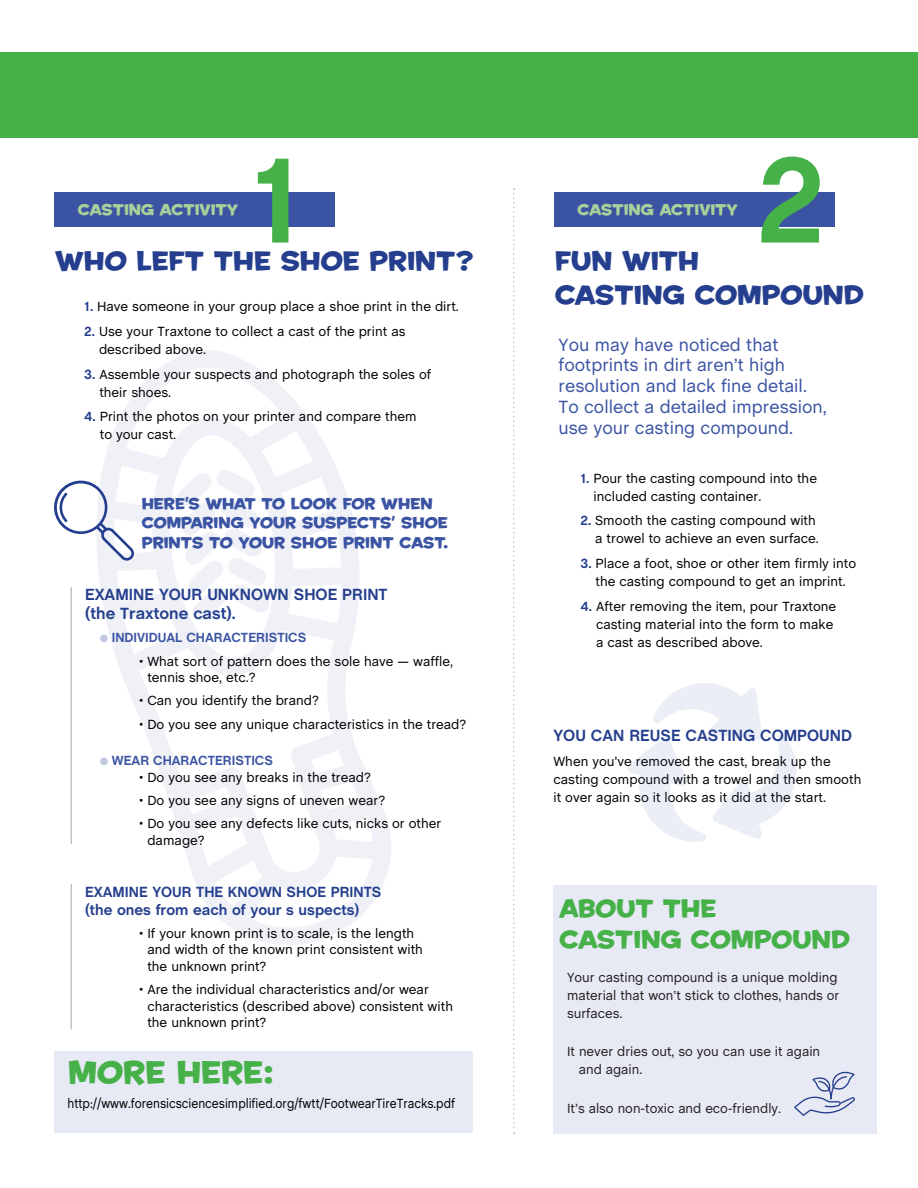
<style>
.page{position:relative;width:918px;height:1188px;background:#fff}
.page>*{position:absolute;margin:0;border:0;box-sizing:border-box;transform-origin:0 0}
.t1{font:700 123.3px "Chalet";color:#46b148}
.t2{font:30px "House A Rama Kingpin";color:#46b148}
.t3{font:25.5px/34.2px "House A Rama Kingpin";color:#253f8e}
.t4{font:24px/31.2px "House A Rama Kingpin";color:#46b148}
.t5{font:18px/20.9px "Chalet";color:#3a53a3}
.t6{font:700 16.5px/19.5px "Chalet";color:#253f8e}
.t7{font:15px/19.5px "House A Rama Kingpin";color:#3a53a3}
.t8{font:700 15px/18px "Chalet";color:#253f8e}
.t9{font:15px "House A Rama Kingpin";color:#a6d19a}
.t10{font:13.5px/18px "Chalet";color:#000}
.t11{font:13.5px/18px "Chalet";color:#231f20}
.t12{font:13.5px "Chalet";color:#000;scale:.9 1}
.t13{font:700 13.5px "Chalet";color:#3a53a3}
.s1{font-weight:700;color:#253f8e}
</style>
<div class="page">
<div style="left:54px;top:192px;width:281px;height:34px;background:#3a53a3"></div>
<div style="left:554px;top:192px;width:281px;height:34px;background:#3a53a3"></div>
<div style="left:0;top:52px;width:918px;height:86px;background:#46b148"></div>
<svg style="left:98px;top:350px;width:293px;height:595px"></svg>
<svg style="left:176px;top:469px;width:95px;height:152px"></svg>
<div style="left:100px;top:635px;width:8px;height:7px;background:#c1c9e2;border-radius:50%"></div>
<div style="left:100px;top:758px;width:8px;height:7px;background:#c1c9e2;border-radius:50%"></div>
<svg style="left:54px;top:477px;width:80px;height:84px"></svg>
<hr style="left:71px;top:587px;width:1px;height:257px;background:#231f20">
<hr style="left:71px;top:884px;width:1px;height:145px;background:#231f20">
<div style="left:54px;top:1052px;width:418px;height:81px;background:#e7eaf4"></div>
<div style="left:554px;top:886px;width:324px;height:248px;background:#e7eaf4"></div>
<svg style="left:513px;top:188px;width:2px;height:946px"></svg>
<svg style="left:627px;top:683px;width:169px;height:159px"></svg>
<svg style="left:794px;top:1071px;width:61px;height:45px"></svg>
<p class="t1" style="left:250px;top:127px;width:54px">1</p>
<p class="t1" style="left:756px;top:127px;width:71px">2</p>
<p class="t9" style="left:78px;top:199px;width:162px">CASTING ACTIVITY</p>
<p class="t9" style="left:578px;top:199px;width:162px">CASTING ACTIVITY</p>
<p class="t3" style="left:55px;top:243px;width:420px">WHO LEFT THE SHOE PRINT?</p>
<p class="t3" style="left:555px;top:243px;width:310px">FUN WITH<br>CASTING COMPOUND</p>
<p class="t5" style="left:559px;top:334px;width:270px">You may have noticed that footprints in dirt aren’t high resolution and lack fine detail.<br>To collect a detailed impression, use your casting compound.</p>
<p class="t10" style="left:84px;top:297px;width:376px"><span class="s1">1.</span> Have someone in your group place a shoe print in the dirt.</p>
<p class="t10" style="left:99px;top:322px;width:308px;text-indent:-15px"><span class="s1">2.</span> Use your Traxtone to collect a cast of the print as described above.</p>
<p class="t10" style="left:99px;top:365px;width:333px;text-indent:-15px"><span class="s1">3.</span> Assemble your suspects and photograph the soles of their shoes.</p>
<p class="t10" style="left:100px;top:408px;width:319px;text-indent:-16px"><span class="s1">4.</span> Print the photos on your printer and compare them to your cast.</p>
<p class="t7" style="left:142px;top:494px;width:308px">HERE’S WHAT TO LOOK FOR WHEN<br>COMPARING YOUR SUSPECTS’ SHOE<br>PRINTS TO YOUR SHOE PRINT CAST.</p>
<p class="t6" style="left:85px;top:585px;width:304px">EXAMINE YOUR UNKNOWN SHOE PRINT (the Traxtone cast).</p>
<p class="t13" style="left:112px;top:630px;width:196px">INDIVIDUAL CHARACTERISTICS</p>
<p class="t10" style="left:147px;top:653px;width:307px;line-height:16.5px;text-indent:-8px">• What sort of pattern does the sole have — waffle, tennis shoe, etc.?</p>
<p class="t10" style="left:139px;top:692px;width:181px">• Can you identify the brand?</p>
<p class="t10" style="left:139px;top:715px;width:329px">• Do you see any unique characteristics in the tread?</p>
<p class="t13" style="left:112px;top:753px;width:163px">WEAR CHARACTERISTICS</p>
<p class="t10" style="left:139px;top:768px;width:233px">• Do you see any breaks in the tread?</p>
<p class="t10" style="left:139px;top:791px;width:248px">• Do you see any signs of uneven wear?</p>
<p class="t10" style="left:147px;top:815px;width:296px;line-height:16.5px;text-indent:-8px">• Do you see any defects like cuts, nicks or other damage?</p>
<p class="t8" style="left:85px;top:883px;width:298px">EXAMINE YOUR THE KNOWN SHOE PRINTS (the ones from each of your s uspects)</p>
<p class="t10" style="left:147px;top:925px;width:277px;line-height:16.5px;text-indent:-8px">• If your known print is to scale, is the length and width of the known print consistent with the unknown print?</p>
<p class="t10" style="left:147px;top:981px;width:307px;line-height:16.5px;text-indent:-8px">• Are the individual characteristics and/or wear characteristics (described above) consistent with the unknown print?</p>
<p class="t2" style="left:68px;top:1052px;width:208px">MORE HERE:</p>
<p class="t12" style="left:68px;top:1096px;width:432px">http://www.forensicsciencesimplified.org/fwtt/FootwearTireTracks.pdf</p>
<p class="t10" style="left:593px;top:469px;width:225px;text-indent:-13px"><span class="s1">1.</span> Pour the casting compound into the included casting container.</p>
<p class="t10" style="left:580px;top:512px;width:240px;text-align:right"><span class="s1">2.</span> Smooth the casting compound with a trowel to achieve an even surface.</p>
<p class="t10" style="left:580px;top:554px;width:277px;text-align:center"><span class="s1">3.</span> Place a foot, shoe or other item firmly into the casting compound to get an imprint.</p>
<p class="t10" style="left:596px;top:597px;width:242px;text-indent:-16px"><span class="s1">4.</span> After removing the item, pour Traxtone casting material into the form to make a cast as described above.</p>
<p class="t6" style="left:554px;top:727px;width:300px">YOU CAN REUSE CASTING COMPOUND</p>
<p class="t10" style="left:554px;top:752px;width:309px">When you’ve removed the cast, break up the casting compound with a trowel and then smooth it over again so it looks as it did at the start.</p>
<p class="t4" style="left:559px;top:892px;width:292px">ABOUT THE<br>CASTING COMPOUND</p>
<p class="t11" style="left:567px;top:968px;width:274px">Your casting compound is a unique molding material that won’t stick to clothes, hands or surfaces.</p>
<p class="t11" style="left:579px;top:1043px;width:243px;text-indent:-12px">It never dries out, so you can use it again and again.</p>
<p class="t11" style="left:567px;top:1099px;width:216px">It’s also non-toxic and eco-friendly.</p>
</div>
